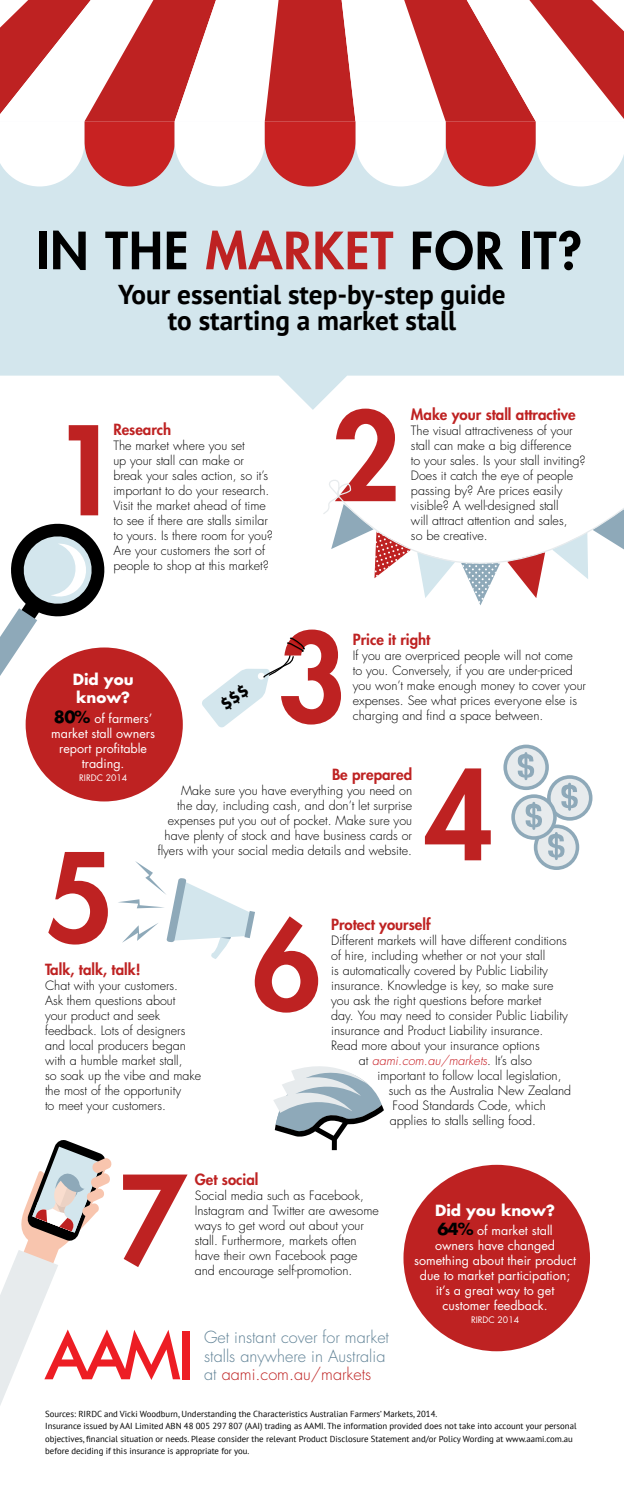
<style>
.page{position:relative;width:624px;height:1500px;background:#fff}
.page>*{position:absolute;margin:0;border:0;box-sizing:border-box;transform-origin:0 0}
.t1{font:800 119.62px "Futura";color:#be2222}
.t2{font:800 50px "Futura";letter-spacing:.025em;color:#000}
.t3{font:700 27.25px/25.9px "PT Sans";color:#000;text-align:center}
.t4{font:300 16.25px/18.8px "Futura";color:#608296}
.t5{font:800 15px "Futura";color:#be2222}
.t6{font:700 15px/18px "Futura";color:#fff}
.t7{font:300 12.5px/15px "Futura";color:#000}
.t8{font:12.5px/15px "Futura";color:#fff;text-align:center}
.t9{font:italic 300 12.5px "Futura";color:#c6161d}
.t10{font:8.75px/12.5px "PT Sans";color:#000}
.t11{font:8.75px "Futura";color:#fff}
.s1{color:#be2222}
.s2{font-weight:700;font-size:16.25px;color:#000}
.s3{font-style:normal;color:#000}
</style>
<div class="page">
<div style="left:503px;top:745px;width:46px;height:45px;background:#8ea9b9;border-radius:50%"></div>
<div style="left:507px;top:748px;width:38px;height:39px;background:#e7ebed;border-radius:50%"></div>
<svg style="left:0;top:186px;width:624px;height:224px;background:#d9e9ef"></svg>
<div style="left:26px;top:648px;width:157px;height:153px;background:#be2222;border-radius:50%"></div>
<div style="left:403px;top:1165px;width:187px;height:186px;background:#be2222;border-radius:50%"></div>
<svg style="left:0;top:0;width:624px;height:186px"></svg>
<svg style="left:323px;top:480px;width:301px;height:125px"></svg>
<svg style="left:0;top:523px;width:111px;height:153px"></svg>
<svg style="left:534px;top:825px;width:45px;height:45px"></svg>
<div style="left:537px;top:828px;width:38px;height:38px;background:#e7ebed;border-radius:50%"></div>
<div style="left:547px;top:775px;width:45px;height:46px;background:#8ea9b9;border-radius:50%"></div>
<div style="left:550px;top:779px;width:39px;height:38px;background:#e7ebed;border-radius:50%"></div>
<svg style="left:511px;top:794px;width:46px;height:46px"></svg>
<div style="left:515px;top:798px;width:38px;height:38px;background:#e7ebed;border-radius:50%"></div>
<svg style="left:517px;top:752px;width:61px;height:108px"></svg>
<svg style="left:118px;top:861px;width:137px;height:98px"></svg>
<svg style="left:273px;top:1066px;width:111px;height:84px"></svg>
<div style="left:182px;top:1331px;width:7px;height:48px;background:#ed1d24"></div>
<svg style="left:0;top:1140px;width:180px;height:265px"></svg>
<svg style="left:202px;top:637px;width:103px;height:91px"></svg>
<h2 class="t2" style="left:36px;top:217px;width:547px">IN THE <span class="s1">MARKET</span> FOR IT?</h2>
<h3 class="t3" style="left:118px;top:281px;width:389px">Your essential step-by-step guide to starting a market stall</h3>
<h1 class="t1" style="left:51px;top:391px;width:71px">1</h1>
<p class="t5" style="left:113px;top:419px;width:59px">Research</p>
<p class="t7" style="left:113px;top:438px;width:161px">The market where you set<br>up your stall can make or break your sales action, so it’s important to do your research.<br>Visit the market ahead of time to see if there are stalls similar to yours. Is there room for you?<br>Are your customers the sort of people to shop at this market?</p>
<h1 class="t1" style="left:331px;top:377px;width:71px">2</h1>
<p class="t5" style="left:411px;top:404px;width:166px">Make your stall attractive</p>
<p class="t7" style="left:411px;top:423px;width:176px">The visual attractiveness of your stall can make a big difference<br>to your sales. Is your stall inviting?<br>Does it catch the eye of people passing by? Are prices easily visible? A well-designed stall<br>will attract attention and sales,<br>so be creative.</p>
<h1 class="t1" style="left:277px;top:598px;width:71px">3</h1>
<p class="t5" style="left:353px;top:629px;width:79px">Price it right</p>
<p class="t7" style="left:353px;top:648px;width:235px">If you are overpriced people will not come<br>to you. Conversely, if you are under-priced you won’t make enough money to cover your expenses. See what prices everyone else is charging and find a space between.</p>
<p class="t6" style="left:73px;top:670px;width:62px">Did you know?</p>
<p class="t8" style="left:51px;top:710px;width:105px"><span class="s2">80%</span> of farmers’ market stall owners report profitable trading.</p>
<p class="t11" style="left:79px;top:771px;width:50px">RIRDC 2014</p>
<p class="t5" style="left:332px;top:764px;width:82px">Be prepared</p>
<p class="t7" style="left:158px;top:783px;width:256px;text-align:right">Make sure you have everything you need on<br>the day, including cash, and don’t let surprise expenses put you out of pocket. Make sure you have plenty of stock and have business cards or flyers with your social media details and website.</p>
<h1 class="t1" style="left:424px;top:736px;width:71px">4</h1>
<h1 class="t1" style="left:44px;top:818px;width:71px">5</h1>
<h1 class="t1" style="left:252px;top:886px;width:71px">6</h1>
<p class="t5" style="left:331px;top:914px;width:101px">Protect yourself</p>
<p class="t7" style="left:331px;top:933px;width:237px">Different markets will have different conditions</p>
<p class="t7" style="left:331px;top:948px;width:215px">of hire, including whether or not your stall</p>
<p class="t7" style="left:331px;top:963px;width:218px">is automatically covered by Public Liability</p>
<p class="t7" style="left:331px;top:978px;width:224px">insurance. Knowledge is key, so make sure</p>
<p class="t7" style="left:331px;top:993px;width:212px">you ask the right questions before market</p>
<p class="t7" style="left:331px;top:1008px;width:238px">day. You may need to consider Public Liability</p>
<p class="t7" style="left:331px;top:1023px;width:214px">insurance and Product Liability insurance.</p>
<p class="t7" style="left:331px;top:1038px;width:210px">Read more about your insurance options</p>
<p class="t9" style="left:359px;top:1052px;width:175px"><span class="s3">at</span> aami.com.au/markets<span class="s3">. It’s also</span></p>
<p class="t7" style="left:377px;top:1068px;width:186px">important to follow local legislation,</p>
<p class="t7" style="left:389px;top:1083px;width:184px">such as the Australia New Zealand</p>
<p class="t7" style="left:392px;top:1098px;width:155px">Food Standards Code, which</p>
<p class="t7" style="left:390px;top:1113px;width:148px">applies to stalls selling food.</p>
<p class="t5" style="left:45px;top:959px;width:97px">Talk, talk, talk!</p>
<p class="t7" style="left:45px;top:978px;width:158px">Chat with your customers.<br>Ask them questions about<br>your product and seek feedback. Lots of designers and local producers began with a humble market stall,<br>so soak up the vibe and make the most of the opportunity<br>to meet your customers.</p>
<p class="t5" style="left:195px;top:1169px;width:65px">Get social</p>
<p class="t7" style="left:195px;top:1188px;width:185px">Social media such as Facebook,<br>Instagram and Twitter are awesome ways to get word out about your stall. Furthermore, markets often have their own Facebook page and encourage self-promotion.</p>
<h1 class="t1" style="left:118px;top:1141px;width:71px">7</h1>
<p class="t6" style="left:435px;top:1201px;width:121px">Did you know?</p>
<p class="t8" style="left:414px;top:1223px;width:163px"><span class="s2">64%</span> of market stall<br>owners have changed something about their product due to market participation; it’s a great way to get customer feedback.</p>
<p class="t11" style="left:471px;top:1314px;width:50px">RIRDC 2014</p>
<h3 class="t4" style="left:204px;top:1328px;width:186px">Get instant cover for market stalls anywhere in Australia at <span class="s1">aami.com.au/markets</span></h3>
<p class="t10" style="left:45px;top:1407px;width:533px">Sources: RIRDC and Vicki Woodburn, Understanding the Characteristics Australian Farmers’ Markets, 2014.<br>Insurance issued by AAI Limited ABN 48 005 297 807 (AAI) trading as AAMI. The information provided does not take into account your personal objectives, financial situation or needs. Please consider the relevant Product Disclosure Statement and/or Policy Wording at www.aami.com.au before deciding if this insurance is appropriate for you.</p>
</div>
